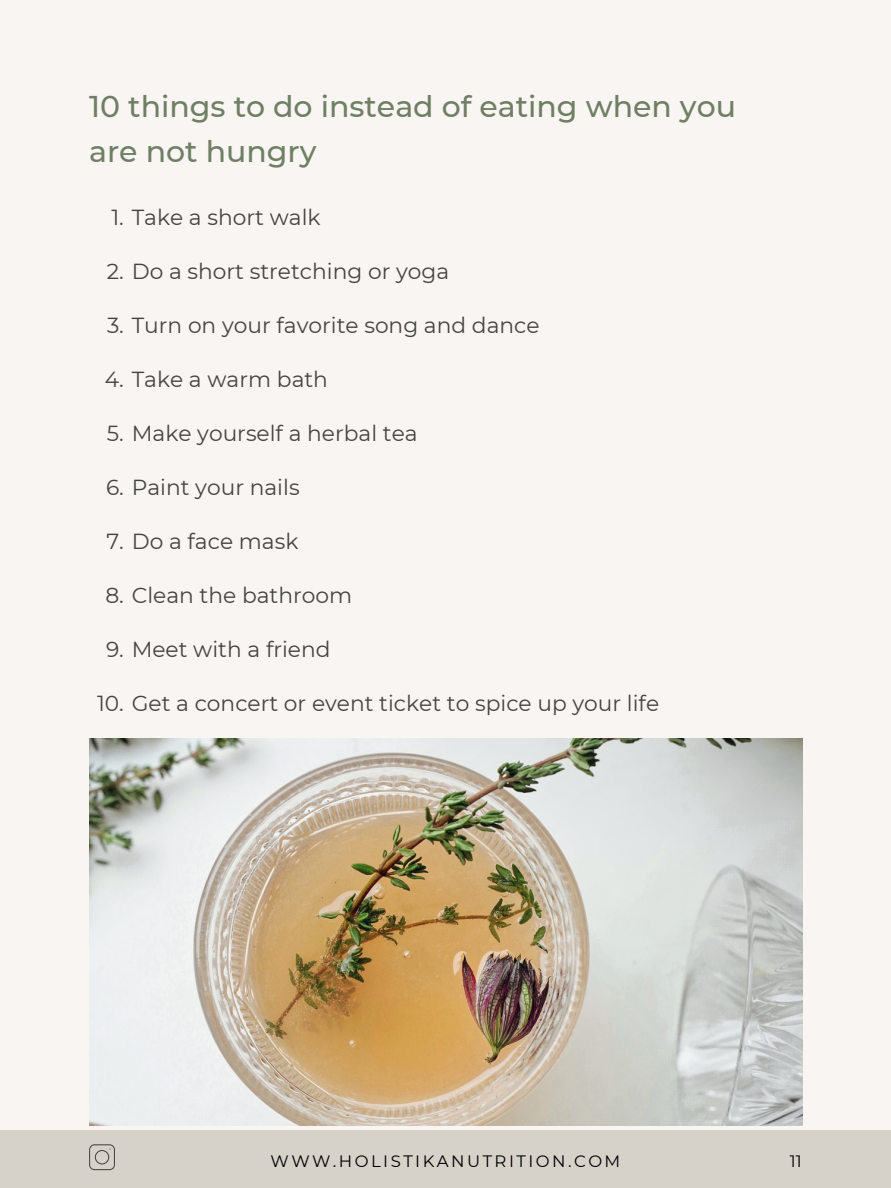
<style>
.page{position:relative;width:891px;height:1188px;background:#f8f5f2}
.page>*{position:absolute;margin:0;border:0;box-sizing:border-box;transform-origin:0 0}
.t1{font:500 30px "Montserrat";color:#6f7f64}
.t2{font:21.75px "Montserrat";color:#444440}
.t3{font:16.5px "Montserrat";letter-spacing:.15em;color:#000}
</style>
<div class="page">
<div style="left:0;top:1130px;width:891px;height:58px;background:#d6d1c9"></div>
<svg style="left:89px;top:1144px;width:26px;height:26px"></svg>
<img style="left:89px;top:738px;width:713px;height:387px">
<p class="t1" style="left:89px;top:88px;width:648px">10 things to do instead of eating when you</p>
<p class="t1" style="left:89px;top:133px;width:229px">are not hungry</p>
<p class="t2" style="left:111px;top:204px;width:211px">1. Take a short walk</p>
<p class="t2" style="left:107px;top:258px;width:344px">2. Do a short stretching or yoga</p>
<p class="t2" style="left:107px;top:312px;width:434px">3. Turn on your favorite song and dance</p>
<p class="t2" style="left:105px;top:366px;width:225px">4. Take a warm bath</p>
<p class="t2" style="left:107px;top:420px;width:312px">5. Make yourself a herbal tea</p>
<p class="t2" style="left:106px;top:474px;width:195px">6. Paint your nails</p>
<p class="t2" style="left:107px;top:528px;width:193px">7. Do a face mask</p>
<p class="t2" style="left:105px;top:582px;width:248px">8. Clean the bathroom</p>
<p class="t2" style="left:106px;top:636px;width:226px">9. Meet with a friend</p>
<p class="t2" style="left:97px;top:690px;width:564px">10. Get a concert or event ticket to spice up your life</p>
<p class="t3" style="left:271px;top:1151px;width:351px">WWW.HOLISTIKANUTRITION.COM</p>
<p class="t3" style="left:790px;top:1151px;width:13px">11</p>
</div>
